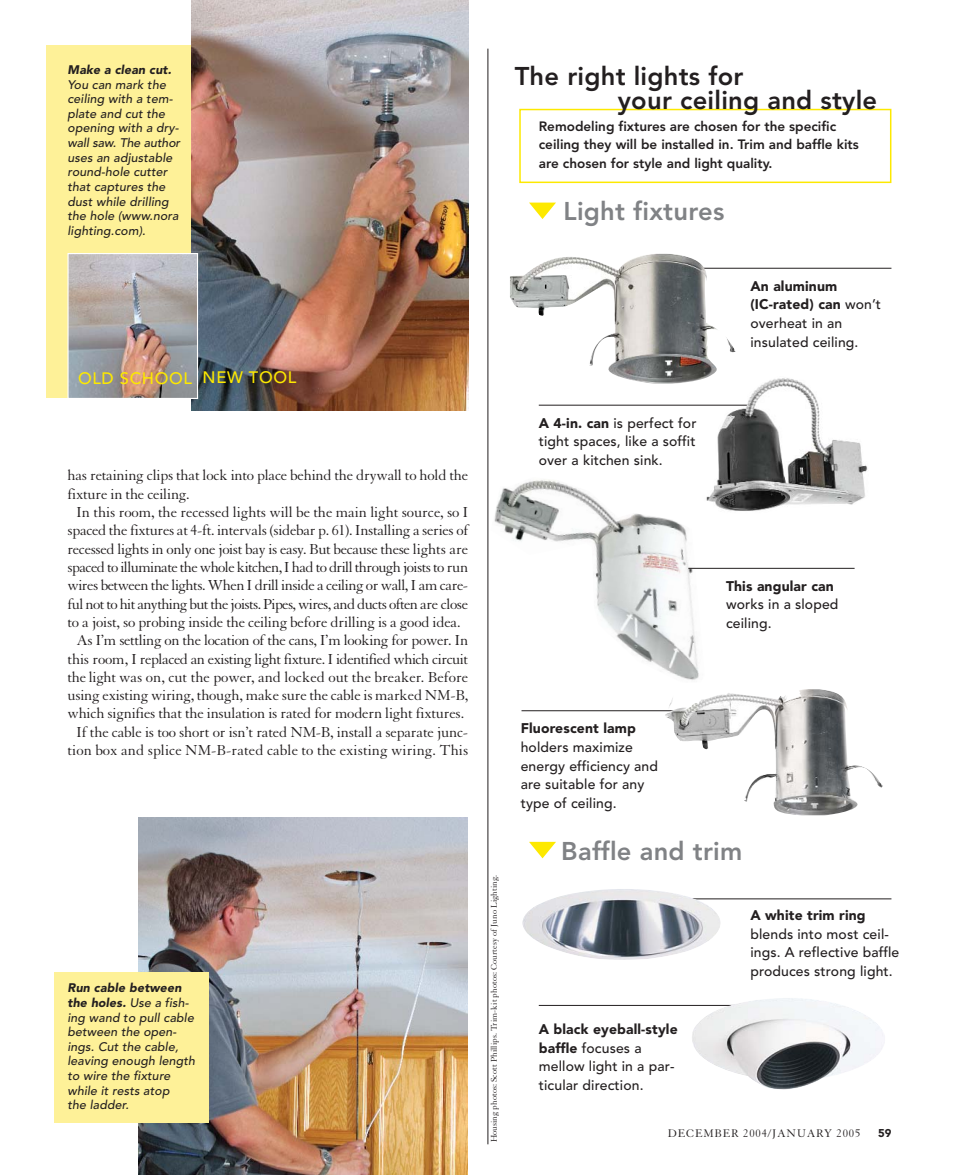
<style>
.page{position:relative;width:959px;height:1175px;background:#fff}
.page>*{position:absolute;margin:0;border:0;box-sizing:border-box;transform-origin:0 0}
.t1{font:800 25.5px/24px "Avenir";letter-spacing:.01em;color:#231f20}
.t2{font:800 25.5px "Avenir";letter-spacing:.01em;color:#808285}
.t3{font:500 16.5px "Avenir";letter-spacing:.04em;color:#fde900}
.t4{font:15.75px "Granjon";letter-spacing:-.015em;color:#231f20}
.t5{font:15.75px "Granjon";letter-spacing:-.04em;color:#231f20}
.t6{font:15.75px "Granjon";letter-spacing:-.035em;color:#231f20}
.t7{font:15.75px "Granjon";letter-spacing:.005em;color:#231f20}
.t8{font:500 13.95px/18.6px "Avenir";letter-spacing:.01em;color:#231f20}
.t9{font:900 13.95px "Avenir";letter-spacing:.01em;color:#231f20}
.t10{font:800 13.5px/18.5px "Avenir";color:#231f20}
.t11{font:italic 500 12.3px/14.5px "Avenir";letter-spacing:.01em;color:#231f20}
.t12{font:italic 900 12.3px "Avenir";letter-spacing:.01em;color:#231f20}
.t13{font:12px "Granjon";letter-spacing:.07em;color:#231f20}
.t14{font:900 11.25px "Avenir";color:#231f20}
.t15{font:9px "Granjon";letter-spacing:.005em;color:#231f20}
.s1{font-weight:900}
</style>
<div class="page">
<div style="left:519px;top:109px;width:372px;height:74px;border:2px solid #fde900"></div>
<div style="left:46px;top:45px;width:264px;height:353px;background:#fef198"></div>
<img style="left:191px;top:0;width:277px;height:410px">
<img style="left:138px;top:817px;width:329px;height:357px">
<hr style="left:680px;top:898px;width:211px;height:1px;background:#231f20">
<hr style="left:538px;top:1005px;width:234px;height:1px;background:#231f20">
<img style="left:69px;top:255px;width:127px;height:142px">
<div style="left:67px;top:253px;width:131px;height:146px;border:1px solid #fff"></div>
<img style="left:522px;top:889px;width:198px;height:71px">
<img style="left:691px;top:998px;width:194px;height:91px">
<hr style="left:487px;top:49px;width:1px;height:1095px;background:#231f20">
<div style="left:54px;top:971px;width:154px;height:151px;background:#fef198"></div>
<svg style="left:529px;top:202px;width:27px;height:17px"></svg>
<svg style="left:529px;top:842px;width:27px;height:16px"></svg>
<img style="left:494px;top:480px;width:210px;height:200px">
<img style="left:702px;top:378px;width:166px;height:139px">
<hr style="left:538px;top:405px;width:208px;height:1px;background:#231f20">
<hr style="left:680px;top:268px;width:211px;height:1px;background:#231f20">
<hr style="left:521px;top:710px;width:164px;height:1px;background:#231f20">
<hr style="left:688px;top:568px;width:166px;height:1px;background:#231f20">
<img style="left:510px;top:253px;width:225px;height:130px">
<img style="left:664px;top:689px;width:219px;height:126px">
<p class="t12" style="left:68px;top:65px;width:105px">Make a clean cut.</p>
<p class="t11" style="left:68px;top:78px;width:114px">You can mark the ceiling with a tem&shy;plate and cut the opening with a dry&shy;wall saw. The author uses an adjustable round-hole cutter that captures the dust while drilling the hole (www.nora lighting.com).</p>
<p class="t3" style="left:78px;top:371px;width:220px">OLD SCHOOL NEW TOOL</p>
<p class="t4" style="left:68px;top:470px;width:402px">has retaining clips that lock into place behind the drywall to hold the</p>
<p class="t4" style="left:68px;top:488px;width:124px">fixture in the ceiling.</p>
<p class="t4" style="left:76px;top:506px;width:393px">In this room, the recessed lights will be the main light source, so I</p>
<p class="t4" style="left:68px;top:524px;width:402px">spaced the fixtures at 4-ft. intervals (sidebar p. 61). Installing a series of</p>
<p class="t4" style="left:68px;top:543px;width:402px">recessed lights in only one joist bay is easy. But because these lights are</p>
<p class="t5" style="left:68px;top:561px;width:402px">spaced to illuminate the whole kitchen, I had to drill through joists to run</p>
<p class="t6" style="left:68px;top:579px;width:402px">wires between the lights. When I drill inside a ceiling or wall, I am care-</p>
<p class="t5" style="left:68px;top:598px;width:402px">ful not to hit anything but the joists. Pipes, wires, and ducts often are close</p>
<p class="t4" style="left:68px;top:616px;width:394px">to a joist, so probing inside the ceiling before drilling is a good idea.</p>
<p class="t4" style="left:76px;top:634px;width:393px">As I’m settling on the location of the cans, I’m looking for power. In</p>
<p class="t4" style="left:68px;top:653px;width:402px">this room, I replaced an existing light fixture. I identified which circuit</p>
<p class="t4" style="left:68px;top:671px;width:402px">the light was on, cut the power, and locked out the breaker. Before</p>
<p class="t4" style="left:68px;top:689px;width:402px">using existing wiring, though, make sure the cable is marked NM-B,</p>
<p class="t4" style="left:68px;top:707px;width:398px">which signifies that the insulation is rated for modern light fixtures.</p>
<p class="t4" style="left:76px;top:726px;width:393px">If the cable is too short or isn’t rated NM-B, install a separate junc-</p>
<p class="t7" style="left:68px;top:744px;width:402px">tion box and splice NM-B-rated cable to the existing wiring. This</p>
<p class="t11" style="left:68px;top:982px;width:129px"><span class="s1">Run cable between the holes.</span> Use a fish&shy;ing wand to pull cable between the open&shy;ings. Cut the cable, leaving enough length to wire the fixture while it rests atop<br>the ladder.</p>
<h1 class="t1" style="left:617px;top:66px;width:261px;text-indent:-103px">The right lights for<br>your ceiling and style</h1>
<p class="t10" style="left:538px;top:118px;width:321px">Remodeling fixtures are chosen for the specific ceiling they will be installed in. Trim and baffle kits are chosen for style and light quality.</p>
<h1 class="t2" style="left:563px;top:201px;width:162px">Light fixtures</h1>
<p class="t8" style="left:750px;top:278px;width:132px"><span class="s1">An aluminum (IC-rated) can</span> won’t overheat in an insulated ceiling.</p>
<p class="t8" style="left:538px;top:415px;width:159px;text-align:justify"><span class="s1">A 4-in. can</span> is perfect for tight spaces, like a soffit over a kitchen sink.</p>
<p class="t9" style="left:726px;top:580px;width:109px">This angular can</p>
<p class="t8" style="left:726px;top:597px;width:114px">works in a sloped ceiling.</p>
<p class="t15" style="left:490px;top:1142px;width:269px;rotate:-90deg">Housing photos: Scott Phillips. Trim-kit photos: Courtesy of Juno Lighting.</p>
<p class="t9" style="left:520px;top:722px;width:117px">Fluorescent lamp</p>
<p class="t8" style="left:520px;top:739px;width:139px">holders maximize energy efficiency and are suitable for any type of ceiling.</p>
<h1 class="t2" style="left:561px;top:840px;width:182px">Baffle and trim</h1>
<p class="t8" style="left:538px;top:1021px;width:140px"><span class="s1">A black eyeball-style baffle</span> focuses a mellow light in a par&shy;ticular direction.</p>
<p class="t9" style="left:750px;top:909px;width:117px">A white trim ring</p>
<p class="t8" style="left:750px;top:926px;width:150px">blends into most ceil&shy;ings. A reflective baffle produces strong light.</p>
<p class="t13" style="left:667px;top:1128px;width:194px">DECEMBER 2004/JANUARY 2005</p>
<p class="t14" style="left:878px;top:1128px;width:15px">59</p>
</div>
